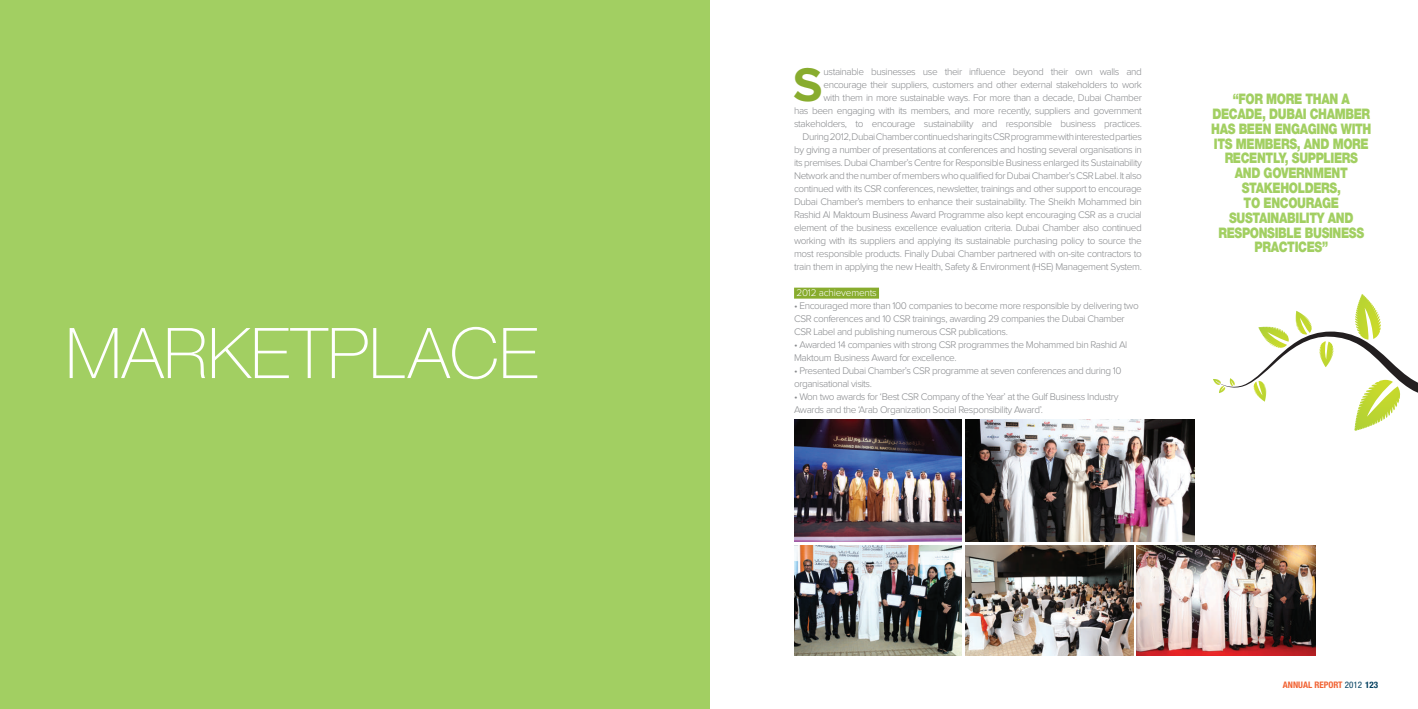
<style>
.page{position:relative;width:1418px;height:709px;background:#fff}
.page>*{position:absolute;margin:0;border:0;box-sizing:border-box;transform-origin:0 0}
.t1{font:100 70px "Helvetica Neue LT Std";color:#fff}
.t2{font:700 49px "Proxima Nova";color:#88ac2e}
.t3{font:900 14.5px/14.8px "Helvetica Neue";letter-spacing:-.03em;color:#a2cf62;text-align:center;scale:.8 1}
.t4{font:300 10px/13px "Proxima Nova";letter-spacing:-.04em;color:#87898c}
.t5{font:300 10px "Proxima Nova";letter-spacing:-.02em;color:#fff}
.t6{font:700 condensed 9px "Helvetica Neue";color:#f16232}
.s1{font-weight:400;color:#003e5e}
.s2{color:#003e5e}
</style>
<div class="page">
<div style="left:794px;top:288px;width:85px;height:10px;background:#88ac2e"></div>
<div style="left:0;top:0;width:709px;height:709px;background:#a2cf62"></div>
<img style="left:794px;top:419px;width:167px;height:123px">
<img style="left:794px;top:546px;width:167px;height:109px">
<img style="left:1136px;top:545px;width:179px;height:110px">
<img style="left:965px;top:546px;width:168px;height:109px">
<img style="left:965px;top:419px;width:229px;height:123px">
<svg style="left:1213px;top:294px;width:204px;height:137px"></svg>
<h1 class="t1" style="left:65px;top:313px;width:474px">MARKETPLACE</h1>
<h2 class="t2" style="left:793px;top:62px;width:31px">S</h2>
<p class="t4" style="left:794px;top:66px;width:349px;text-align:right">ustainable businesses use their influence beyond their own walls and encourage their suppliers, customers and other external stakeholders to work<br>with them in more sustainable ways. For more than a decade, Dubai Chamber<br>has been engaging with its members, and more recently, suppliers and government stakeholders, to encourage sustainability and responsible business practices.<br>During 2012, Dubai Chamber continued sharing its CSR programme with interested parties by giving a number of presentations at conferences and hosting several organisations in its premises. Dubai Chamber’s Centre for Responsible Business enlarged its Sustainability Network and the number of members who qualified for Dubai Chamber’s CSR Label. It also continued with its CSR conferences, newsletter, trainings and other support to encourage Dubai Chamber’s members to enhance their sustainability. The Sheikh Mohammed bin Rashid Al Maktoum Business Award Programme also kept encouraging CSR as a crucial element of the business excellence evaluation criteria. Dubai Chamber also continued working with its suppliers and applying its sustainable purchasing policy to source the most responsible products. Finally Dubai Chamber partnered with on-site contractors to train them in applying the new Health, Safety &amp; Environment (HSE) Management System.</p>
<p class="t5" style="left:796px;top:288px;width:82px">2012 achievements</p>
<p class="t4" style="left:794px;top:300px;width:346px">• Encouraged more than 100 companies to become more responsible by delivering two<br>CSR conferences and 10 CSR trainings, awarding 29 companies the Dubai Chamber<br>CSR Label and publishing numerous CSR publications.</p>
<p class="t4" style="left:794px;top:339px;width:335px">• Awarded 14 companies with strong CSR programmes the Mohammed bin Rashid Al<br>Maktoum Business Award for excellence.</p>
<p class="t4" style="left:794px;top:365px;width:329px">• Presented Dubai Chamber’s CSR programme at seven conferences and during 10 organisational visits.</p>
<p class="t4" style="left:794px;top:391px;width:326px">• Won two awards for ‘Best CSR Company of the Year’ at the Gulf Business Industry<br>Awards and the ‘Arab Organization Social Responsibility Award’.</p>
<h3 class="t3" style="left:1211px;top:92px;width:202px">“FOR MORE THAN A<br>DECADE, DUBAI CHAMBER<br>HAS BEEN ENGAGING WITH<br>ITS MEMBERS, AND MORE<br>RECENTLY, SUPPLIERS<br>AND GOVERNMENT<br>STAKEHOLDERS,<br>TO ENCOURAGE<br>SUSTAINABILITY AND<br>RESPONSIBLE BUSINESS<br>PRACTICES”</h3>
<p class="t6" style="left:1282px;top:679px;width:97px">ANNUAL REPORT <span class="s1">2012</span> <span class="s2">123</span></p>
</div>
